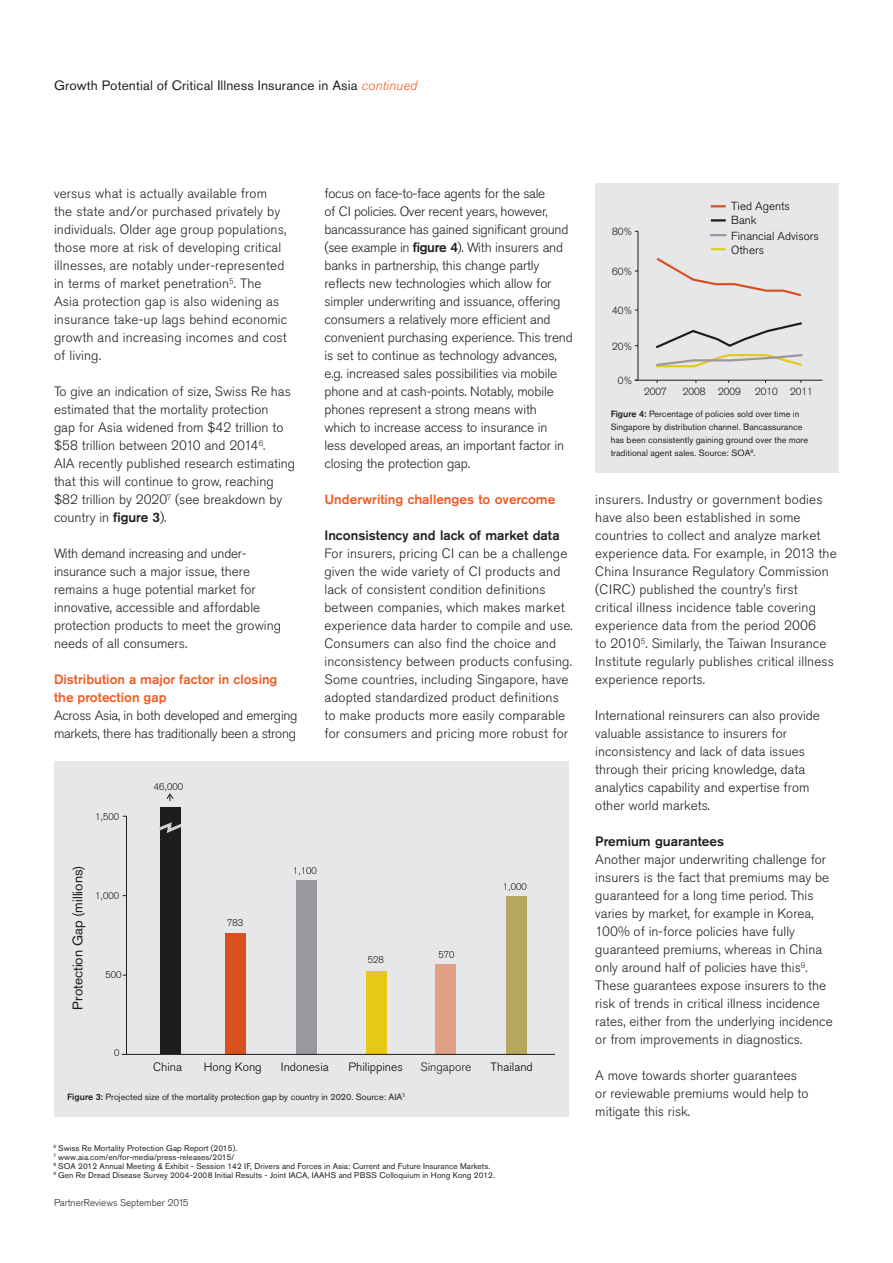
<style>
.page{position:relative;width:893px;height:1263px;background:#fff}
.page>*{position:absolute;margin:0;border:0;box-sizing:border-box;transform-origin:0 0}
.t1{font:13.65px "Akzidenz Grotesk";color:#231f20}
.body_copy_no_indent{font:300 13.5px/18px "Akzidenz Grotesk Std";color:#231f20}
.body_copy_no_indent-2{font:300 13.5px/18px "Akzidenz Grotesk Std";letter-spacing:-.02em;color:#231f20}
.red_subhead{font:13.5px "Akzidenz Grotesk Std";letter-spacing:.01em;color:#231f20}
.red_subhead-2{font:500 13.5px/18px "Akzidenz Grotesk Std";color:#f25b21}
.black_subhed{font:500 13.5px "Akzidenz Grotesk Std";color:#231f20}
.body_copy_no_indent-3{font:500 13.5px "Akzidenz Grotesk Std";color:#f25b21}
.t2{font:300 12px "Akzidenz Grotesk Std";color:#050504}
.t3{font:300 12px "Akzidenz Grotesk Std";color:#231f20}
.t4{font:300 11.7px/14.5px "Akzidenz Grotesk Std";color:#050504}
.t5{font:300 10.2px "Akzidenz Grotesk";color:#211e1e}
.t6{font:300 9.75px "Akzidenz Grotesk Std";color:#231f20}
.t7{font:300 9.6px "Akzidenz Grotesk";color:#211e1e}
.t8{font:9px/12.8px "Akzidenz Grotesk Std";color:#231f20}
.t9{font:8.25px "Akzidenz Grotesk Std";letter-spacing:.01em;color:#231f20}
.s1{font-weight:300;font-style:italic;color:#f25b21}
.s2{font-family:"Akzidenz Grotesk";font-weight:700}
.s3{font-weight:500}
.s4{font-weight:400;font-size:28.65px;color:#231f20}
.s5{font-weight:400;font-size:28.65px;color:#f15921}
.s6{font-weight:400;font-size:28.65px;color:#a8a9ad}
.s7{font-weight:400;font-size:28.65px;color:#ffdd17}
.s8{font-weight:400;font-size:28.65px;color:#f9b193}
</style>
<div class="page">
<div style="left:54px;top:761px;width:514px;height:356px;background:#e6e7e9"></div>
<div style="left:595px;top:184px;width:244px;height:289px;background:#e6e7e9"></div>
<div style="left:160px;top:807px;width:20px;height:247px;background:#231f20"></div>
<div style="left:225px;top:933px;width:20px;height:121px;background:#d9501e"></div>
<div style="left:296px;top:880px;width:20px;height:174px;background:#97999e"></div>
<div style="left:366px;top:971px;width:20px;height:83px;background:#e6c815"></div>
<div style="left:436px;top:964px;width:20px;height:90px;background:#e0a086"></div>
<div style="left:506px;top:896px;width:20px;height:158px;background:#b5a75d"></div>
<hr style="left:126px;top:816px;width:1px;height:238px;background:#231f20">
<hr style="left:122px;top:1054px;width:433px;height:1px;background:#231f20">
<svg style="left:166px;top:793px;width:8px;height:8px"></svg>
<svg style="left:160px;top:822px;width:20px;height:11px"></svg>
<svg style="left:711px;top:248px;width:15px;height:2px"></svg>
<svg style="left:711px;top:234px;width:15px;height:2px"></svg>
<hr style="left:711px;top:219px;width:15px;height:3px;background:#231f20">
<svg style="left:711px;top:205px;width:15px;height:2px"></svg>
<hr style="left:638px;top:231px;width:1px;height:149px;background:#231f20">
<hr style="left:635px;top:380px;width:187px;height:1px;background:#231f20">
<svg style="left:656px;top:258px;width:146px;height:39px"></svg>
<svg style="left:655px;top:322px;width:148px;height:46px"></svg>
<p class="red_subhead" style="left:54px;top:77px;width:365px">Growth Potential of Critical Illness Insurance in Asia <span class="s1">continued</span></p>
<p class="body_copy_no_indent" style="left:54px;top:185px;width:235px">versus what is actually available from the state and/or purchased privately by individuals. Older age group populations, those more at risk of developing critical illnesses, are notably under-represented in terms of market penetration<sup>5</sup>. The Asia protection gap is also widening as insurance take-up lags behind economic growth and increasing incomes and cost of living.</p>
<p class="body_copy_no_indent" style="left:54px;top:383px;width:243px">To give an indication of size, Swiss Re has estimated that the mortality protection<br>gap for Asia widened from $42 trillion to $58 trillion between 2010 and 2014<sup>6</sup>.<br>AIA recently published research estimating that this will continue to grow, reaching $82 trillion by 2020<sup>7</sup> (see breakdown by country in <span class="s2">figure 3</span>).</p>
<p class="body_copy_no_indent" style="left:54px;top:545px;width:229px">With demand increasing and under&shy;insurance such a major issue, there remains a huge potential market for innovative, accessible and affordable protection products to meet the growing needs of all consumers.</p>
<p class="red_subhead-2" style="left:54px;top:670px;width:225px">Distribution a major factor in closing the protection gap</p>
<p class="body_copy_no_indent-2" style="left:54px;top:707px;width:245px">Across Asia, in both developed and emerging markets, there has traditionally been a strong</p>
<p class="t7" style="left:95px;top:811px;width:25px">1,500</p>
<p class="t7" style="left:154px;top:781px;width:31px">46,000</p>
<p class="body_copy_no_indent" style="left:324px;top:185px;width:250px">focus on face-to-face agents for the sale<br>of CI policies. Over recent years, however, bancassurance has gained significant ground (see example in <span class="s2">figure 4</span>). With insurers and banks in partnership, this change partly reflects new technologies which allow for simpler underwriting and issuance, offering consumers a relatively more efficient and convenient purchasing experience. This trend is set to continue as technology advances, e.g. increased sales possibilities via mobile phone and at cash-points. Notably, mobile phones represent a strong means with<br>which to increase access to insurance in<br>less developed areas, an important factor in closing the protection gap.</p>
<p class="body_copy_no_indent-3" style="left:324px;top:491px;width:232px">Underwriting challenges to overcome</p>
<p class="black_subhed" style="left:324px;top:527px;width:237px">Inconsistency and lack of market data</p>
<p class="body_copy_no_indent" style="left:324px;top:545px;width:250px">For insurers, pricing CI can be a challenge given the wide variety of CI products and lack of consistent condition definitions between companies, which makes market experience data harder to compile and use.<br>Consumers can also find the choice and inconsistency between products confusing.<br>Some countries, including Singapore, have adopted standardized product definitions to make products more easily comparable for consumers and pricing more robust for</p>
<p class="t1" style="left:70px;top:1010px;width:146px;rotate:-90deg">Protection Gap (millions)</p>
<p class="t7" style="left:95px;top:890px;width:25px">1,000</p>
<p class="t7" style="left:105px;top:969px;width:17px">500</p>
<p class="t7" style="left:114px;top:1047px;width:7px">0</p>
<p class="t7" style="left:227px;top:917px;width:17px">783</p>
<p class="t7" style="left:293px;top:865px;width:25px">1,100</p>
<p class="t7" style="left:368px;top:954px;width:17px">528</p>
<p class="t7" style="left:439px;top:949px;width:17px">570</p>
<p class="t7" style="left:503px;top:881px;width:25px">1,000</p>
<p class="t2" style="left:153px;top:1060px;width:31px">China</p>
<p class="t2" style="left:491px;top:1060px;width:44px">Thailand</p>
<p class="t3" style="left:420px;top:1060px;width:53px">Singapore</p>
<p class="t2" style="left:349px;top:1060px;width:56px">Philippines</p>
<p class="t2" style="left:281px;top:1060px;width:49px">Indonesia</p>
<p class="t2" style="left:204px;top:1060px;width:59px">Hong Kong</p>
<p class="t8" style="left:67px;top:1090px;width:340px"><span class="s3">Figure 3:</span> Projected size of the mortality protection gap by country in 2020. Source: AIA<sup>7.</sup></p>
<p class="t9" style="left:54px;top:1143px;width:185px"><sup>6</sup> Swiss Re Mortality Protection Gap Report (2015).</p>
<p class="t9" style="left:54px;top:1152px;width:182px"><sup>7</sup> www.aia.com/en/for-media/press-releases/2015/</p>
<p class="t9" style="left:54px;top:1161px;width:438px"><sup>8</sup> SOA 2012 Annual Meeting &amp; Exhibit - Session 142 IF, Drivers and Forces in Asia: Current and Future Insurance Markets.</p>
<p class="t9" style="left:54px;top:1170px;width:443px"><sup>9</sup> Gen Re Dread Disease Survey 2004-2008 Initial Results - Joint IACA, IAAHS and PBSS Colloquium in Hong Kong 2012.</p>
<p class="t6" style="left:54px;top:1197px;width:136px">PartnerReviews September 2015</p>
<p class="t5" style="left:612px;top:226px;width:22px">80%</p>
<p class="t5" style="left:612px;top:265px;width:22px">60%</p>
<p class="t5" style="left:612px;top:304px;width:22px">40%</p>
<p class="t5" style="left:612px;top:340px;width:22px">20%</p>
<p class="t5" style="left:618px;top:375px;width:16px">0%</p>
<p class="t4" style="left:731px;top:199px;width:89px">Tied Agents<br>Bank<br>Financial Advisors<br>Others</p>
<p class="t5" style="left:644px;top:386px;width:24px">2007</p>
<p class="t5" style="left:683px;top:386px;width:24px">2008</p>
<p class="t5" style="left:718px;top:386px;width:24px">2009</p>
<p class="t5" style="left:755px;top:386px;width:59px">2010 2011</p>
<p class="t8" style="left:611px;top:408px;width:199px"><span class="s3">Figure 4:</span> Percentage of policies sold over time in Singapore by distribution channel. Bancassurance has been consistently gaining ground over the more traditional agent sales. Source: SOA<sup>8</sup>.</p>
<p class="body_copy_no_indent" style="left:595px;top:491px;width:243px">insurers. Industry or government bodies have also been established in some countries to collect and analyze market experience data. For example, in 2013 the China Insurance Regulatory Commission (CIRC) published the country’s first critical illness incidence table covering experience data from the period 2006<br>to 2010<sup>5</sup>. Similarly, the Taiwan Insurance Institute regularly publishes critical illness experience reports.</p>
<p class="body_copy_no_indent" style="left:595px;top:707px;width:226px">International reinsurers can also provide valuable assistance to insurers for inconsistency and lack of data issues through their pricing knowledge, data analytics capability and expertise from other world markets.</p>
<p class="black_subhed" style="left:595px;top:833px;width:130px">Premium guarantees</p>
<p class="body_copy_no_indent" style="left:595px;top:851px;width:239px">Another major underwriting challenge for insurers is the fact that premiums may be guaranteed for a long time period. This varies by market, for example in Korea, 100% of in-force policies have fully guaranteed premiums, whereas in China only around half of policies have this<sup>9</sup>.<br>These guarantees expose insurers to the risk of trends in critical illness incidence rates, either from the underlying incidence or from improvements in diagnostics.</p>
<p class="body_copy_no_indent" style="left:595px;top:1067px;width:215px">A move towards shorter guarantees or reviewable premiums would help to mitigate this risk.</p>
<p class="t2" style="left:607px;top:892px;width:42px"><span class="s4">•</span>China</p>
<p class="t2" style="left:607px;top:925px;width:71px"><span class="s5">•</span> Hong Kong</p>
<p class="t2" style="left:607px;top:958px;width:61px"><span class="s6">•</span>Indonesia</p>
<p class="t2" style="left:607px;top:991px;width:67px"><span class="s7">•</span>Philippines</p>
<p class="t3" style="left:607px;top:1024px;width:64px"><span class="s8">•</span> Singapore</p>
</div>
